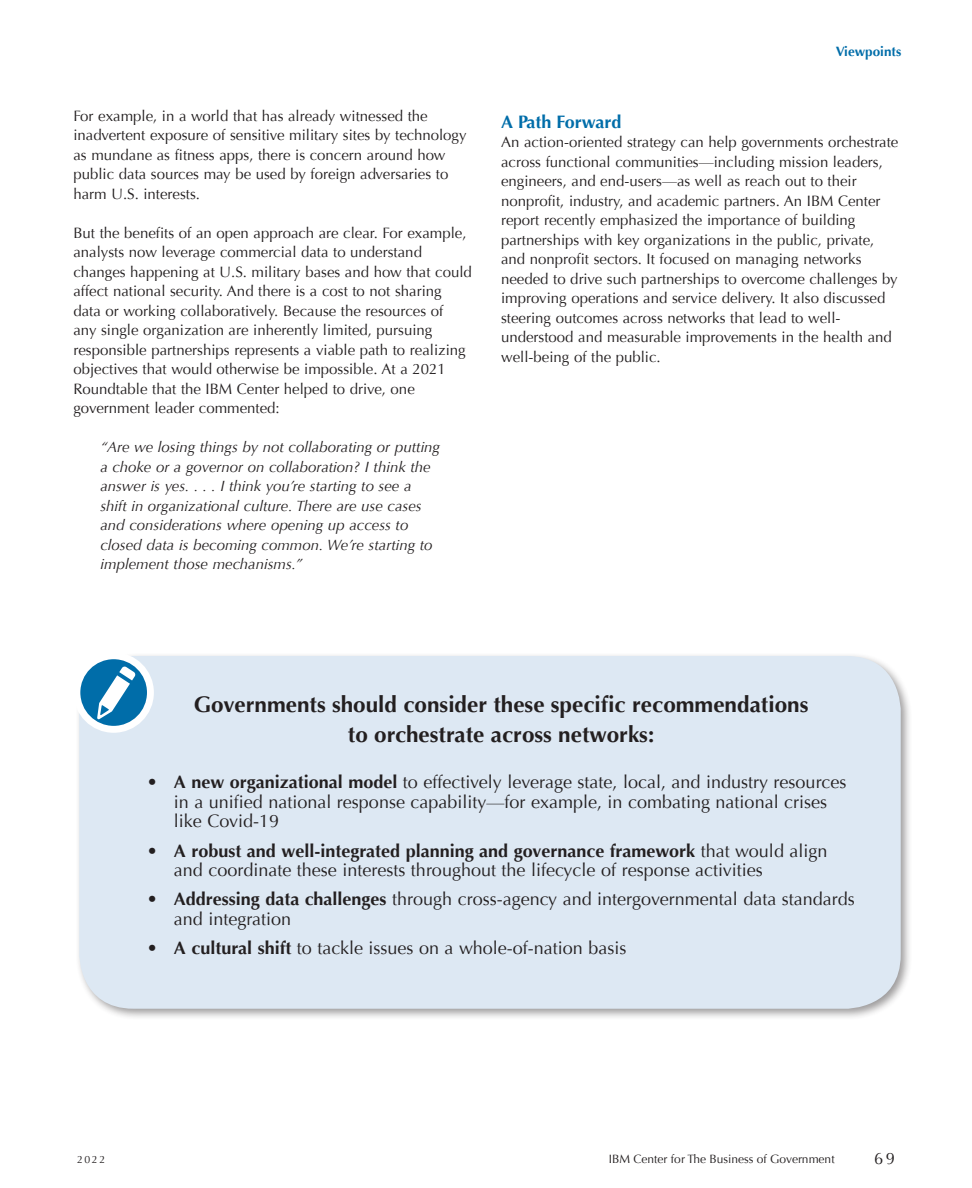
<style>
.page{position:relative;width:972px;height:1188px;background:#fff}
.page>*{position:absolute;margin:0;border:0;box-sizing:border-box;transform-origin:0 0}
.t1{font:700 22.5px/30px "Optima";color:#231f20;text-align:center}
.t2{font:18px/19.5px "Optima";color:#231f20}
.t3{font:700 18px "Optima";color:#006da9}
.t4{font:16.5px "Optima";color:#231f20}
.t5{font:15px/19.5px "Optima";color:#231f20}
.t6{font:italic 15px/19.5px "Optima";color:#231f20}
.t7{font:700 13.5px "Optima";color:#006da9}
.t8{font:12px "Optima";color:#231f20}
.t9{font:10.5px "Optima";color:#231f20}
.s1{font-weight:700}
</style>
<div class="page">
<div style="left:75px;top:652px;width:838px;height:369px;background:#231f20;opacity:.45"></div>
<div style="left:79px;top:656px;width:822px;height:353px;background:#dde8f3;border-radius:54px"></div>
<svg style="left:77px;top:656px;width:73px;height:73px;background:#378cbb"></svg>
<div style="left:73px;top:652px;width:81px;height:81px;border:7px solid #fff;border-radius:50%"></div>
<svg style="left:97px;top:666px;width:39px;height:54px;background:#559dc5"></svg>
<p class="t5" style="left:73px;top:106px;width:395px">For example, in a world that has already witnessed the inadvertent exposure of sensitive military sites by technology as mundane as fitness apps, there is concern around how public data sources may be used by foreign adversaries to harm U.S. interests.</p>
<p class="t5" style="left:73px;top:223px;width:400px">But the benefits of an open approach are clear. For example, analysts now leverage commercial data to understand changes happening at U.S. military bases and how that could affect national security. And there is a cost to not sharing data or working collaboratively. Because the resources of<br>any single organization are inherently limited, pursuing responsible partnerships represents a viable path to realizing objectives that would otherwise be impossible. At a 2021<br>Roundtable that the IBM Center helped to drive, one government leader commented:</p>
<p class="t6" style="left:100px;top:437px;width:341px">“Are we losing things by not collaborating or putting a choke or a governor on collaboration? I think the answer is yes. . . . I think you’re starting to see a shift in organizational culture. There are use cases and considerations where opening up access to closed data is becoming common. We’re starting to implement those mechanisms.”</p>
<p class="t7" style="left:836px;top:44px;width:67px">Viewpoints</p>
<p class="t3" style="left:501px;top:111px;width:122px">A Path Forward</p>
<p class="t5" style="left:501px;top:132px;width:399px">An action-oriented strategy can help governments orchestrate across functional communities—including mission leaders, engineers, and end-users—as well as reach out to their nonprofit, industry, and academic partners. An IBM Center report recently emphasized the importance of building partnerships with key organizations in the public, private, and nonprofit sectors. It focused on managing networks needed to drive such partnerships to overcome challenges by improving operations and service delivery. It also discussed steering outcomes across networks that lead to well&shy;understood and measurable improvements in the health and well-being of the public.</p>
<h1 class="t1" style="left:194px;top:690px;width:616px">Governments should consider these specific recommendations to orchestrate across networks:</h1>
<p class="t2" style="left:174px;top:773px;width:674px;text-indent:-27px"><span class="s1">• A new organizational model</span> to effectively leverage state, local, and industry resources in a unified national response capability—for example, in combating national crises like Covid-19</p>
<p class="t2" style="left:174px;top:841px;width:655px;text-indent:-27px"><span class="s1">• A robust and well-integrated planning and governance framework</span> that would align and coordinate these interests throughout the lifecycle of response activities</p>
<p class="t2" style="left:174px;top:890px;width:683px;text-indent:-27px"><span class="s1">• Addressing data challenges</span> through cross-agency and intergovernmental data standards and integration</p>
<p class="t2" style="left:147px;top:939px;width:481px"><span class="s1">• A cultural shift</span> to tackle issues on a whole-of-nation basis</p>
<p class="t9" style="left:77px;top:1154px;width:30px">2022</p>
<p class="t8" style="left:609px;top:1152px;width:227px">IBM Center for The Business of Government</p>
<p class="t4" style="left:874px;top:1149px;width:22px">69</p>
</div>
